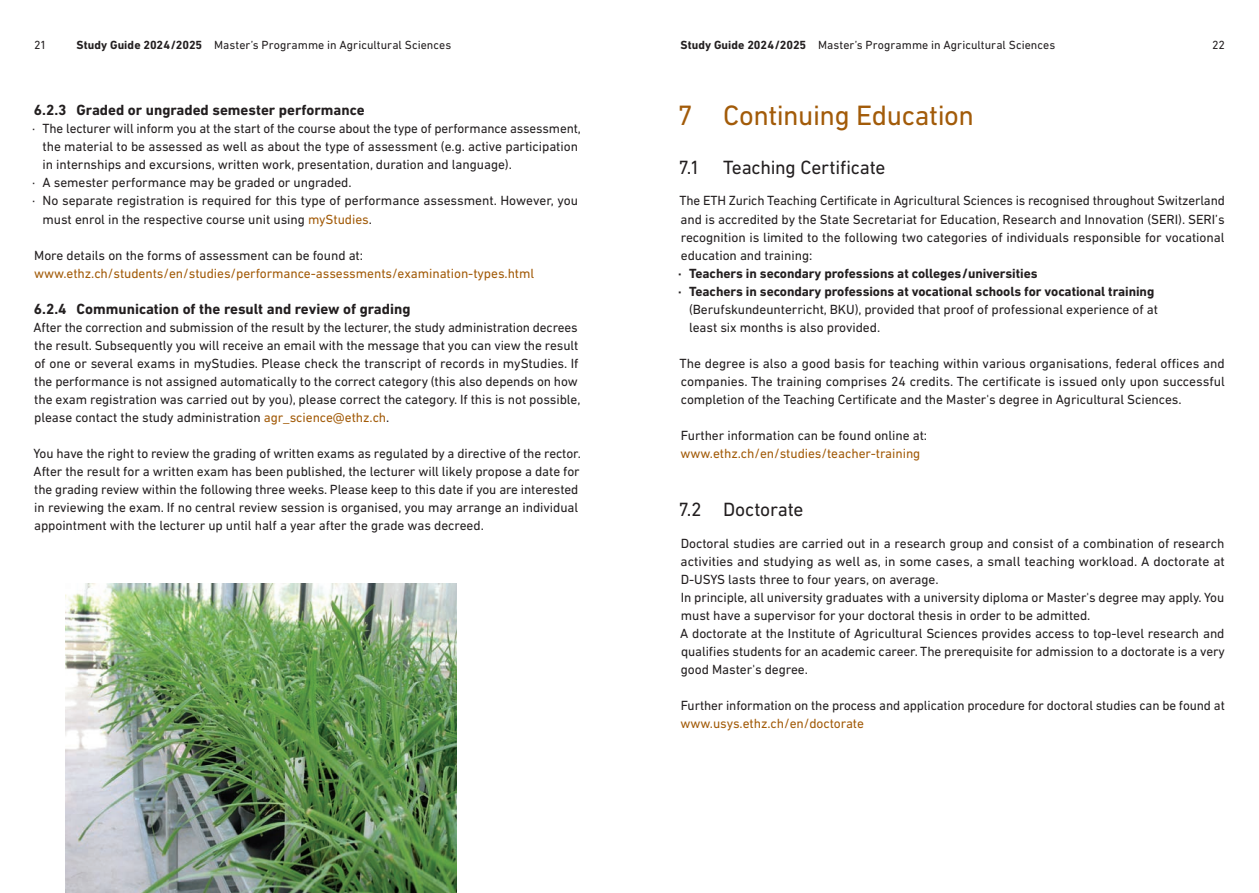
<style>
.page{position:relative;width:1259px;height:893px;background:#fff}
.page>*{position:absolute;margin:0;border:0;box-sizing:border-box;transform-origin:0 0}
.Inhalt_1__DIN_Next_Regular_22_26_4pt__12{font:28.5px "DIN Next LT Pro";letter-spacing:-.015em;color:#a25b09}
.Inhalt_2__DIN_Next_Regular_11_14pt{font:19.5px "DIN Next LT Pro";letter-spacing:-.015em;color:#231f20}
.Inhalt_3__DIN_Next_Regular_9_11_5pt{font:700 15px "DIN Next LT Pro";color:#231f20}
.Lauftext_Standard__Blocksatz___DIN_Next_{font:13.5px/18px "DIN Next LT Pro";letter-spacing:-.005em;color:#231f20}
.Lauftext_Standard__Blocksatz___DIN_Next_-2{font:13.5px "DIN Next LT Pro";letter-spacing:-.005em;color:#a25b09}
.Lauftext_Standard__Blocksatz___DIN_Next_-3{font:700 13.5px "DIN Next LT Pro";letter-spacing:-.005em;color:#231f20}
.t1{font:12px "DIN Next LT Pro";letter-spacing:.005em;color:#231f20}
.s1{font-weight:700}
.s2{color:#a25b09}
</style>
<div class="page">
<img style="left:65px;top:583px;width:392px;height:310px">
<p class="t1" style="left:34px;top:38px;width:14px">21</p>
<p class="t1" style="left:77px;top:38px;width:376px"><span class="s1">Study Guide 2024/2025</span> Master’s Programme in Agricultural Sciences</p>
<p class="t1" style="left:680px;top:38px;width:376px"><span class="s1">Study Guide 2024/2025</span> Master’s Programme in Agricultural Sciences</p>
<p class="t1" style="left:1212px;top:38px;width:14px">22</p>
<p class="Inhalt_3__DIN_Next_Regular_9_11_5pt" style="left:34px;top:102px;width:332px">6.2.3 Graded or ungraded semester performance</p>
<p class="Lauftext_Standard__Blocksatz___DIN_Next_" style="left:43px;top:120px;width:540px;text-indent:-10px">· The lecturer will inform you at the start of the course about the type of performance assessment, the material to be assessed as well as about the type of assessment (e.g. active participation in internships and excursions, written work, presentation, duration and language).</p>
<p class="Lauftext_Standard__Blocksatz___DIN_Next_" style="left:32px;top:174px;width:321px">· A semester performance may be graded or ungraded.</p>
<p class="Lauftext_Standard__Blocksatz___DIN_Next_" style="left:43px;top:192px;width:537px;text-indent:-10px">· No separate registration is required for this type of performance assessment. However, you must enrol in the respective course unit using <span class="s2">myStudies</span>.</p>
<p class="Lauftext_Standard__Blocksatz___DIN_Next_" style="left:34px;top:246px;width:330px">More details on the forms of assessment can be found at:</p>
<p class="Lauftext_Standard__Blocksatz___DIN_Next_-2" style="left:34px;top:265px;width:502px">www.ethz.ch/students/en/studies/performance-assessments/examination-types.html</p>
<p class="Inhalt_3__DIN_Next_Regular_9_11_5pt" style="left:34px;top:300px;width:378px">6.2.4 Communication of the result and review of grading</p>
<p class="Lauftext_Standard__Blocksatz___DIN_Next_" style="left:34px;top:318px;width:548px">After the correction and submission of the result by the lecturer, the study administration decrees the result. Subsequently you will receive an email with the message that you can view the result of one or several exams in myStudies. Please check the transcript of records in myStudies. If the performance is not assigned automatically to the correct category (this also depends on how the exam registration was carried out by you), please correct the category. If this is not possible, please contact the study administration <span class="s2">agr_science@ethz.ch</span>.</p>
<p class="Lauftext_Standard__Blocksatz___DIN_Next_" style="left:33px;top:444px;width:549px">You have the right to review the grading of written exams as regulated by a directive of the rector.<br>After the result for a written exam has been published, the lecturer will likely propose a date for the grading review within the following three weeks. Please keep to this date if you are interested in reviewing the exam. If no central review session is organised, you may arrange an individual appointment with the lecturer up until half a year after the grade was decreed.</p>
<p class="Inhalt_1__DIN_Next_Regular_22_26_4pt__12" style="left:677px;top:98px;width:298px">7 Continuing Education</p>
<p class="Inhalt_2__DIN_Next_Regular_11_14pt" style="left:678px;top:156px;width:209px">7.1 Teaching Certificate</p>
<p class="Lauftext_Standard__Blocksatz___DIN_Next_" style="left:679px;top:192px;width:547px;text-align:justify">The ETH Zurich Teaching Certificate in Agricultural Sciences is recognised throughout Switzerland and is accredited by the State Secretariat for Education, Research and Innovation (SERI). SERI’s recognition is limited to the following two categories of individuals responsible for vocational education and training:</p>
<p class="Lauftext_Standard__Blocksatz___DIN_Next_-3" style="left:678px;top:265px;width:361px">· Teachers in secondary professions at colleges/universities</p>
<p class="Lauftext_Standard__Blocksatz___DIN_Next_-3" style="left:678px;top:283px;width:477px">· Teachers in secondary professions at vocational schools for vocational training</p>
<p class="Lauftext_Standard__Blocksatz___DIN_Next_" style="left:689px;top:300px;width:470px">(Berufskundeunterricht, BKU), provided that proof of professional experience of at</p>
<p class="Lauftext_Standard__Blocksatz___DIN_Next_" style="left:689px;top:318px;width:193px">least six months is also provided.</p>
<p class="Lauftext_Standard__Blocksatz___DIN_Next_" style="left:679px;top:354px;width:547px;text-align:justify">The degree is also a good basis for teaching within various organisations, federal offices and companies. The training comprises 24 credits. The certificate is issued only upon successful completion of the Teaching Certificate and the Master's degree in Agricultural Sciences.</p>
<p class="Lauftext_Standard__Blocksatz___DIN_Next_" style="left:681px;top:426px;width:248px">Further information can be found online at:</p>
<p class="Lauftext_Standard__Blocksatz___DIN_Next_-2" style="left:680px;top:445px;width:241px">www.ethz.ch/en/studies/teacher-training</p>
<p class="Inhalt_2__DIN_Next_Regular_11_14pt" style="left:678px;top:498px;width:127px">7.2 Doctorate</p>
<p class="Lauftext_Standard__Blocksatz___DIN_Next_" style="left:680px;top:534px;width:546px;text-align:justify">Doctoral studies are carried out in a research group and consist of a combination of research activities and studying as well as, in some cases, a small teaching workload. A doctorate at D-USYS lasts three to four years, on average.</p>
<p class="Lauftext_Standard__Blocksatz___DIN_Next_" style="left:681px;top:588px;width:545px">In principle, all university graduates with a university diploma or Master's degree may apply. You must have a supervisor for your doctoral thesis in order to be admitted.</p>
<p class="Lauftext_Standard__Blocksatz___DIN_Next_" style="left:680px;top:624px;width:546px;text-align:justify">A doctorate at the Institute of Agricultural Sciences provides access to top-level research and qualifies students for an academic career. The prerequisite for admission to a doctorate is a very good Master's degree.</p>
<p class="Lauftext_Standard__Blocksatz___DIN_Next_" style="left:681px;top:696px;width:545px">Further information on the process and application procedure for doctoral studies can be found at</p>
<p class="Lauftext_Standard__Blocksatz___DIN_Next_-2" style="left:680px;top:715px;width:185px">www.usys.ethz.ch/en/doctorate</p>
</div>
